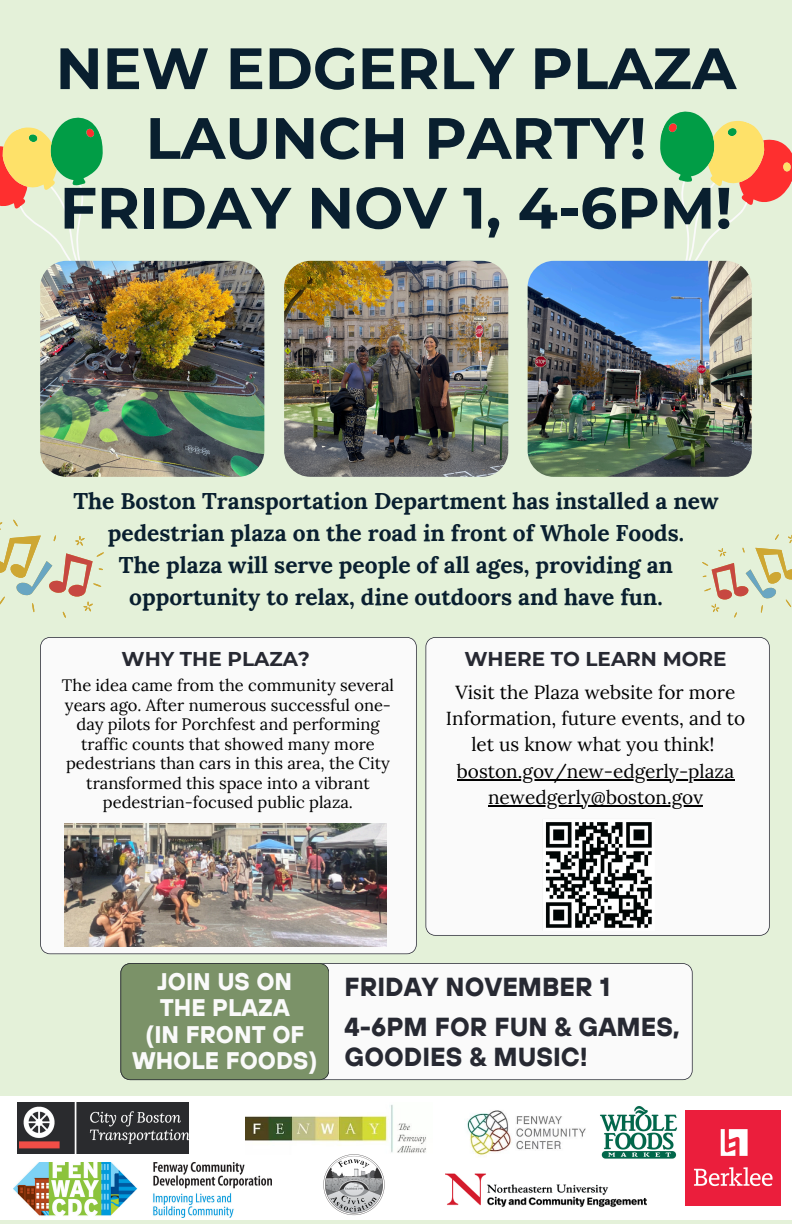
<style>
.page{position:relative;width:792px;height:1224px;background:#e4f1d9}
.page>*{position:absolute;margin:0;border:0;box-sizing:border-box;transform-origin:0 0}
.t1{font:700 58.2px/69.8px "Montserrat";color:#091f2f;text-align:center}
.t2{font:700 26px/30px "TT Hoves";color:#272932}
.t3{font:700 24px/26.2px "TT Hoves";color:#fafafa;text-align:center}
.t4{font:700 22.7px/32.2px "Lora";color:#091f2f;text-align:center}
.t5{font:700 20px "Montserrat";color:#272932}
.t6{font:19px/26.2px "Lora";color:#000;text-align:center}
.t7{font:16.5px/19.5px "Lora";color:#000;text-align:center}
</style>
<div class="page">
<img style="left:284px;top:261px;width:224px;height:216px;border-radius:26px">
<svg style="left:648px;top:111px;width:144px;height:163px"></svg>
<img style="left:528px;top:261px;width:224px;height:216px;border-radius:26px">
<div style="left:40px;top:637px;width:377px;height:317px;background:#fafafa"></div>
<div style="left:329px;top:963px;width:364px;height:117px;background:#fafafa"></div>
<div style="left:120px;top:963px;width:209px;height:117px;background:#7b9268"></div>
<div style="left:0;top:1096px;width:792px;height:123px;background:#fff"></div>
<svg style="left:0;top:117px;width:115px;height:162px"></svg>
<img style="left:40px;top:261px;width:224px;height:216px;border-radius:26px">
<svg style="left:0;top:520px;width:104px;height:98px"></svg>
<svg style="left:702px;top:534px;width:90px;height:84px"></svg>
<div style="left:425px;top:637px;width:345px;height:299px;background:#fafafa"></div>
<img style="left:541px;top:817px;width:113px;height:114px">
<img style="left:65px;top:823px;width:322px;height:123px">
<img style="left:246px;top:1105px;width:180px;height:48px">
<img style="left:14px;top:1162px;width:258px;height:56px">
<img style="left:600px;top:1106px;width:77px;height:53px">
<img style="left:686px;top:1110px;width:94px;height:96px">
<img style="left:446px;top:1173px;width:201px;height:35px">
<img style="left:321px;top:1152px;width:66px;height:64px">
<img style="left:20px;top:1102px;width:169px;height:52px">
<img style="left:467px;top:1110px;width:119px;height:46px">
<hr style="left:457px;top:779px;width:277px;height:2px;background:#000">
<hr style="left:488px;top:805px;width:215px;height:2px;background:#000">
<p class="t1" style="left:56px;top:33px;width:682px">NEW EDGERLY PLAZA<br>LAUNCH PARTY!<br>FRIDAY NOV 1, 4-6PM!</p>
<p class="t4" style="left:73px;top:484px;width:647px">The Boston Transportation Department has installed a new pedestrian plaza on the road in front of Whole Foods.<br>The plaza will serve people of all ages, providing an opportunity to relax, dine outdoors and have fun.</p>
<h2 class="t5" style="left:122px;top:647px;width:190px">WHY THE PLAZA?</h2>
<p class="t7" style="left:62px;top:675px;width:334px">The idea came from the community several years ago. After numerous successful one&shy;day pilots for Porchfest and performing traffic counts that showed many more pedestrians than cars in this area, the City transformed this space into a vibrant pedestrian-focused public plaza.</p>
<p class="t5" style="left:464px;top:647px;width:264px">WHERE TO LEARN MORE</p>
<p class="t6" style="left:446px;top:679px;width:301px">Visit the Plaza website for more<br>Information, future events, and to let us know what you think!</p>
<p class="t6" style="left:457px;top:758px;width:279px">boston.gov/new-edgerly-plaza</p>
<p class="t6" style="left:488px;top:784px;width:216px">newedgerly@boston.gov</p>
<p class="t3" style="left:132px;top:968px;width:187px">JOIN US ON<br>THE PLAZA<br>(IN FRONT OF<br>WHOLE FOODS)</p>
<h2 class="t2" style="left:345px;top:972px;width:267px">FRIDAY NOVEMBER 1</h2>
<p class="t2" style="left:345px;top:1011px;width:337px">4-6PM FOR FUN &amp; GAMES,<br>GOODIES &amp; MUSIC!</p>
</div>
